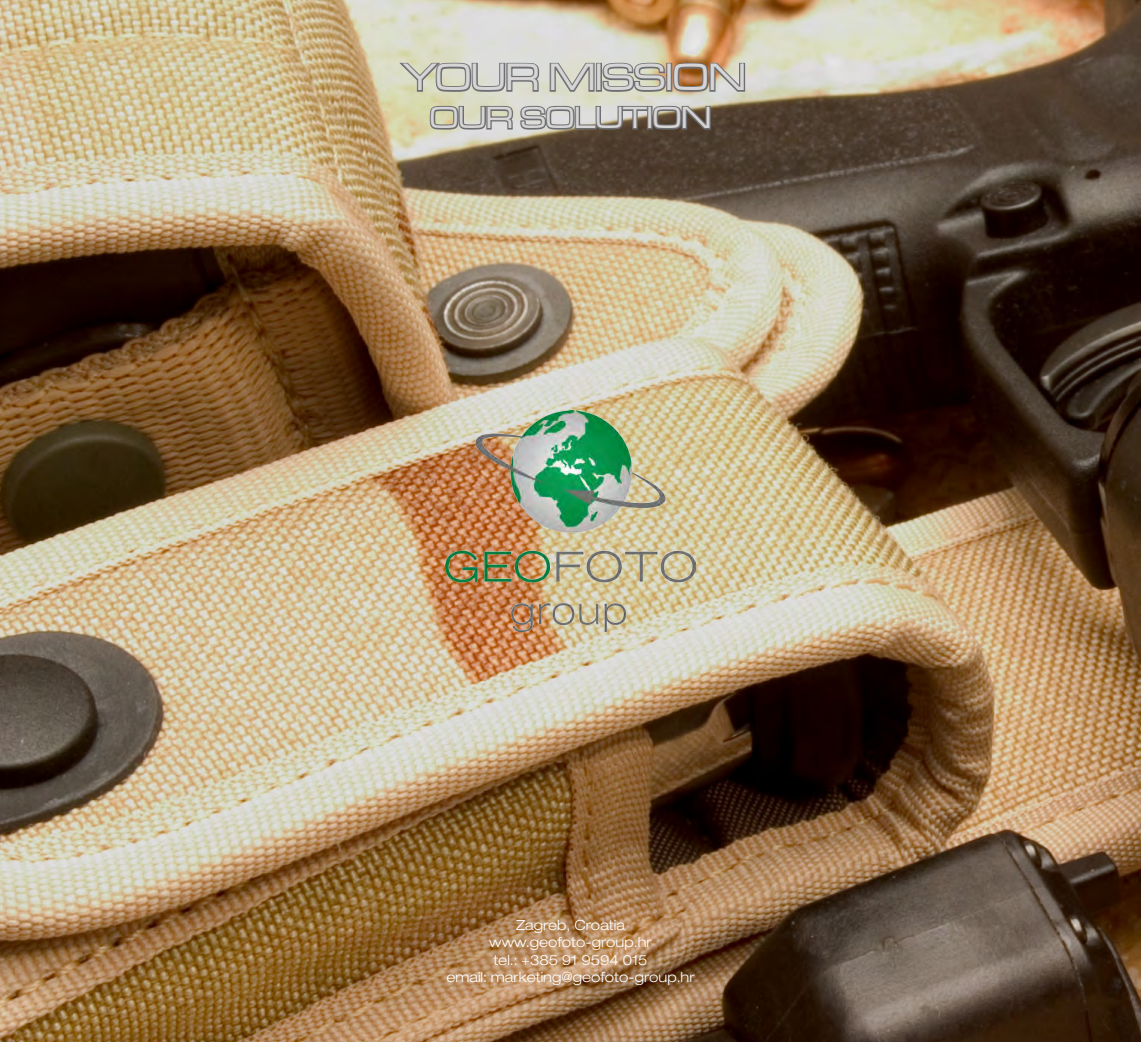
<style>
.page{position:relative;width:1141px;height:1042px;background:#fff}
.page>*{position:absolute;margin:0;border:0;box-sizing:border-box;transform-origin:0 0}
.t1{font:39.38px "Microgramma D Medi Exte";color:#d6d4d5}
.t2{font:31.5px "Microgramma D Medi Exte";color:#d6d4d5}
.t3{font:300 expanded 14px/17.5px "Helvetica Neue LT Std";color:#fff;text-align:center}
</style>
<div class="page">
<img style="left:0;top:0;width:1141px;height:1042px">
<img style="left:445px;top:411px;width:251px;height:220px">
<svg style="left:396px;top:61px;width:145px;height:32px;background:#b2b4a9"></svg>
<svg style="left:548px;top:61px;width:198px;height:32px;background:#a39a8d"></svg>
<svg style="left:428px;top:104px;width:284px;height:27px;background:#97948d"></svg>
<h1 class="t1" style="left:403px;top:52px;width:344px">YOUR MISSION</h1>
<h2 class="t2" style="left:430px;top:98px;width:283px">OUR SOLUTION</h2>
<p class="t3" style="left:446px;top:916px;width:250px">Zagreb, Croatia www.geofoto-group.hr<br>tel.: +385 91 9594 015<br>email: marketing@geofoto-group.hr</p>
</div>
